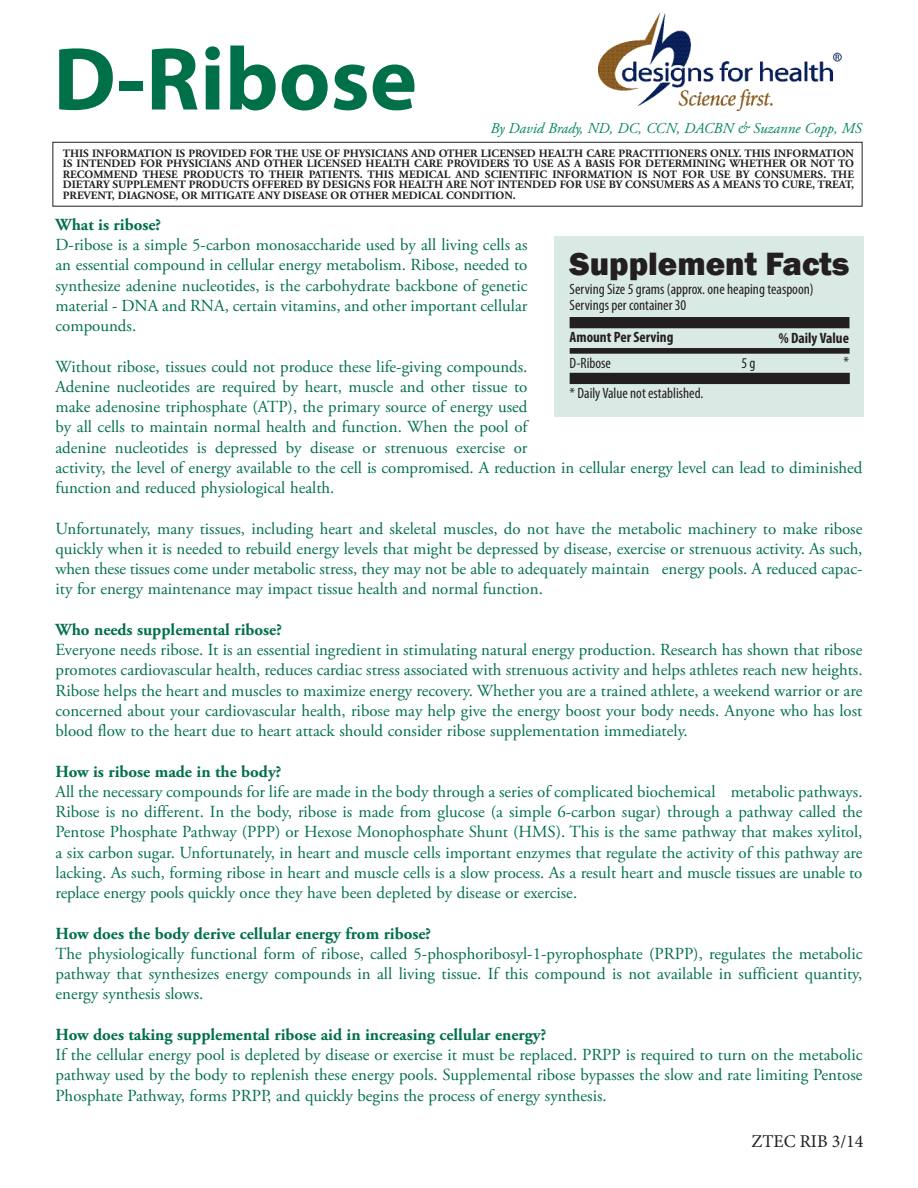
<style>
.page{position:relative;width:918px;height:1188px;background:#fff}
.page>*{position:absolute;margin:0;border:0;box-sizing:border-box;transform-origin:0 0}
.t1{font:700 90px "Myriad Pro";color:#007049}
.t2{font:800 33.15px "Franklin Gothic";color:#231f20}
.t3{font:18px "Minion Pro";color:#231f20}
.t4{font:16.8px/20.2px "Adobe Garamond Pro";color:#007049;text-align:justify}
.t5{font:700 16.8px "Adobe Garamond Pro";color:#007049}
.t6{font:condensed 15px/17px "Myriad Pro";color:#231f20}
.t7{font:italic 15px "Adobe Garamond Pro";color:#008458}
.t8{font:700 condensed 15px/26.2px "Myriad Pro";color:#231f20}
.t9{font:700 11.25px/10.5px "Adobe Garamond Pro";color:#231f20;text-align:justify}
.s1{font-weight:400}
</style>
<div class="page">
<div style="left:554px;top:236px;width:310px;height:181px;background:#d9e9e3"></div>
<div style="left:570px;top:317px;width:279px;height:11px;background:#231f20"></div>
<div style="left:570px;top:348px;width:280px;height:6px;background:#231f20"></div>
<div style="left:570px;top:373px;width:280px;height:11px;background:#231f20"></div>
<div style="left:52px;top:142px;width:811px;height:65px;border:1px solid #231f20"></div>
<img style="left:599px;top:14px;width:243px;height:96px">
<p class="t1" style="left:53px;top:29px;width:365px">D-Ribose</p>
<p class="t7" style="left:491px;top:119px;width:373px">By David Brady, ND, DC, CCN, DACBN &amp; Suzanne Copp, MS</p>
<p class="t9" style="left:63px;top:148px;width:793px">THIS INFORMATION IS PROVIDED FOR THE USE OF PHYSICIANS AND OTHER LICENSED HEALTH CARE PRACTITIONERS ONLY. THIS INFORMATION IS INTENDED FOR PHYSICIANS AND OTHER LICENSED HEALTH CARE PROVIDERS TO USE AS A BASIS FOR DETERMINING WHETHER OR NOT TO RECOMMEND THESE PRODUCTS TO THEIR PATIENTS. THIS MEDICAL AND SCIENTIFIC INFORMATION IS NOT FOR USE BY CONSUMERS. THE DIETARY SUPPLEMENT PRODUCTS OFFERED BY DESIGNS FOR HEALTH ARE NOT INTENDED FOR USE BY CONSUMERS AS A MEANS TO CURE, TREAT, PREVENT, DIAGNOSE, OR MITIGATE ANY DISEASE OR OTHER MEDICAL CONDITION.</p>
<p class="t5" style="left:56px;top:215px;width:107px">What is ribose?</p>
<p class="t4" style="left:56px;top:235px;width:474px">D-ribose is a simple 5-carbon monosaccharide used by all living cells as an essential compound in cellular energy metabolism. Ribose, needed to synthesize adenine nucleotides, is the carbohydrate backbone of genetic material - DNA and RNA, certain vitamins, and other important cellular compounds.</p>
<p class="t4" style="left:56px;top:357px;width:808px;text-align:left">Without ribose, tissues could not produce these life-giving compounds.<br>Adenine nucleotides are required by heart, muscle and other tissue to<br>make adenosine triphosphate (ATP), the primary source of energy used<br>by all cells to maintain normal health and function. When the pool of<br>adenine nucleotides is depressed by disease or strenuous exercise or<br>activity, the level of energy available to the cell is compromised. A reduction in cellular energy level can lead to diminished function and reduced physiological health.</p>
<p class="t4" style="left:56px;top:519px;width:809px">Unfortunately, many tissues, including heart and skeletal muscles, do not have the metabolic machinery to make ribose quickly when it is needed to rebuild energy levels that might be depressed by disease, exercise or strenuous activity. As such, when these tissues come under metabolic stress, they may not be able to adequately maintain energy pools. A reduced capac&shy;ity for energy maintenance may impact tissue health and normal function.</p>
<p class="t5" style="left:56px;top:620px;width:228px">Who needs supplemental ribose?</p>
<p class="t4" style="left:56px;top:640px;width:809px">Everyone needs ribose. It is an essential ingredient in stimulating natural energy production. Research has shown that ribose promotes cardiovascular health, reduces cardiac stress associated with strenuous activity and helps athletes reach new heights.<br>Ribose helps the heart and muscles to maximize energy recovery. Whether you are a trained athlete, a weekend warrior or are concerned about your cardiovascular health, ribose may help give the energy boost your body needs. Anyone who has lost blood flow to the heart due to heart attack should consider ribose supplementation immediately.</p>
<p class="t5" style="left:56px;top:761px;width:228px">How is ribose made in the body?</p>
<p class="t4" style="left:56px;top:782px;width:809px">All the necessary compounds for life are made in the body through a series of complicated biochemical metabolic pathways.<br>Ribose is no different. In the body, ribose is made from glucose (a simple 6-carbon sugar) through a pathway called the Pentose Phosphate Pathway (PPP) or Hexose Monophosphate Shunt (HMS). This is the same pathway that makes xylitol, a six carbon sugar. Unfortunately, in heart and muscle cells important enzymes that regulate the activity of this pathway are lacking. As such, forming ribose in heart and muscle cells is a slow process. As a result heart and muscle tissues are unable to replace energy pools quickly once they have been depleted by disease or exercise.</p>
<p class="t5" style="left:56px;top:923px;width:377px">How does the body derive cellular energy from ribose?</p>
<p class="t4" style="left:56px;top:944px;width:809px">The physiologically functional form of ribose, called 5-phosphoribosyl-1-pyrophosphate (PRPP), regulates the metabolic pathway that synthesizes energy compounds in all living tissue. If this compound is not available in sufficient quantity, energy synthesis slows.</p>
<p class="t5" style="left:56px;top:1025px;width:492px">How does taking supplemental ribose aid in increasing cellular energy?</p>
<p class="t4" style="left:56px;top:1045px;width:809px">If the cellular energy pool is depleted by disease or exercise it must be replaced. PRPP is required to turn on the metabolic pathway used by the body to replenish these energy pools. Supplemental ribose bypasses the slow and rate limiting Pentose Phosphate Pathway, forms PRPP, and quickly begins the process of energy synthesis.</p>
<p class="t3" style="left:752px;top:1129px;width:114px">ZTEC RIB 3/14</p>
<p class="t2" style="left:570px;top:242px;width:281px">Supplement Facts</p>
<p class="t6" style="left:570px;top:280px;width:246px">Serving Size 5 grams (approx. one heaping teaspoon)<br>Servings per container 30</p>
<p class="t8" style="left:570px;top:324px;width:105px">Amount Per Serving<br><span class="s1">D-Ribose</span></p>
<p class="t6" style="left:570px;top:385px;width:135px">* Daily Value not established.</p>
<p class="t8" style="left:779px;top:324px;width:72px">% Daily Value</p>
<p class="t6" style="left:741px;top:355px;width:16px">5 g</p>
<p class="t6" style="left:843px;top:353px;width:7px">*</p>
</div>
